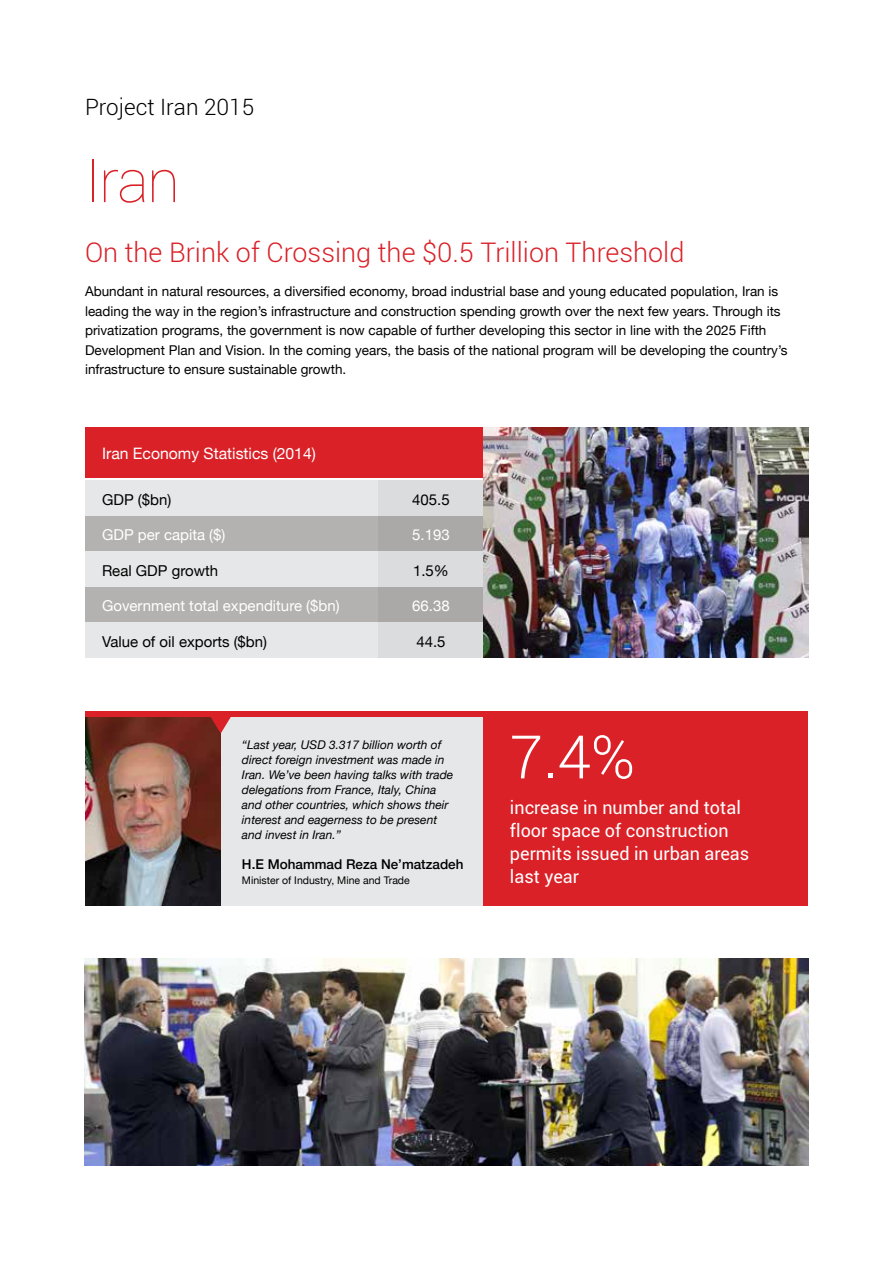
<style>
.page{position:relative;width:893px;height:1263px;background:#fff}
.page>*{position:absolute;margin:0;border:0;box-sizing:border-box;transform-origin:0 0}
.t1{font:100 60px "Roboto";color:#da2128}
.t2{font:300 60px "Roboto";color:#fff}
.t3{font:300 27px "Roboto";color:#da2128}
.t4{font:300 22.5px "Roboto";color:#000}
.t5{font:18px/23.2px "Roboto";color:#fff}
.t6{font:15.75px "Helvetica Neue";color:#fff}
.t7{font:15px "Helvetica Neue";color:#fff}
.t8{font:15px "Helvetica Neue";color:#000}
.t9{font:13.5px/19.5px "Helvetica Neue";color:#000}
.t10{font:500 13.5px "Helvetica Neue";color:#000}
.t11{font:italic 12px/15px "Helvetica Neue";color:#000}
.t12{font:10.5px "Helvetica Neue";color:#000}
</style>
<div class="page">
<img style="left:85px;top:959px;width:723px;height:206px">
<div style="left:85px;top:711px;width:398px;height:194px;background:#e6e7e8"></div>
<img style="left:85px;top:717px;width:136px;height:188px">
<svg style="left:210px;top:717px;width:21px;height:16px"></svg>
<div style="left:85px;top:711px;width:398px;height:6px;background:#da2128"></div>
<div style="left:85px;top:428px;width:398px;height:50px;background:#da2128"></div>
<div style="left:85px;top:515px;width:398px;height:36px;background:#b3b2b1"></div>
<div style="left:85px;top:586px;width:398px;height:36px;background:#b3b2b1"></div>
<div style="left:85px;top:480px;width:398px;height:35px;background:#e6e7e8"></div>
<div style="left:85px;top:551px;width:398px;height:35px;background:#e6e7e8"></div>
<div style="left:85px;top:622px;width:398px;height:35px;background:#e6e7e8"></div>
<svg style="left:379px;top:480px;width:104px;height:177px;fill:#dbdcdd"></svg>
<div style="left:483px;top:711px;width:325px;height:194px;background:#da2128"></div>
<img style="left:483px;top:428px;width:325px;height:229px">
<h3 class="t4" style="left:85px;top:91px;width:171px">Project Iran 2015</h3>
<h1 class="t1" style="left:85px;top:139px;width:96px">Iran</h1>
<h2 class="t3" style="left:85px;top:234px;width:601px">On the Brink of Crossing the $0.5 Trillion Threshold</h2>
<p class="t9" style="left:85px;top:283px;width:704px">Abundant in natural resources a, diversified economy, broad industrial base and young educated population, Iran is leading the way in the region s’ infrastructure and construction spending growth over the next few years. Through its privatization programs, the government is now capable of further developing this sector in line with the 2025 Fifth Development Plan and Vision In. the coming years, the basis of the national program will be developing the country s’ infrastructure to ensure sustainable growth.</p>
<p class="t6" style="left:102px;top:442px;width:215px">Iran Economy Statistics )2014(</p>
<p class="t8" style="left:102px;top:488px;width:71px">GDP $( bn(</p>
<p class="t8" style="left:412px;top:488px;width:39px">405.5</p>
<p class="t7" style="left:102px;top:524px;width:125px">GDP per capita ($)</p>
<p class="t7" style="left:412px;top:524px;width:39px">5.193</p>
<p class="t8" style="left:102px;top:560px;width:118px">Real GDP growth</p>
<p class="t8" style="left:413px;top:560px;width:37px">1.5%</p>
<p class="t7" style="left:102px;top:595px;width:239px">Government total expenditure $( bn(</p>
<p class="t7" style="left:412px;top:595px;width:39px">66.38</p>
<p class="t8" style="left:102px;top:631px;width:167px">Value of oil exports $( bn(</p>
<p class="t8" style="left:416px;top:631px;width:31px">44.5</p>
<p class="t11" style="left:242px;top:738px;width:213px">“Last year, USD 3.317 billion worth of direct foreign investment was made in Iran. We’ve been having talks with trade delegations from France, Italy, China and other countries, which shows their interest and eagerness to be present and invest in Iran “.</p>
<p class="t10" style="left:242px;top:853px;width:223px">H E. Mohammad Reza Ne’matzadeh</p>
<p class="t12" style="left:242px;top:873px;width:169px">Minister of Industry, Mine and Trade</p>
<h1 class="t2" style="left:510px;top:715px;width:127px">7.4%</h1>
<h3 class="t5" style="left:510px;top:795px;width:241px">increase in number and total floor space of construction permits issued in urban areas last year</h3>
</div>
